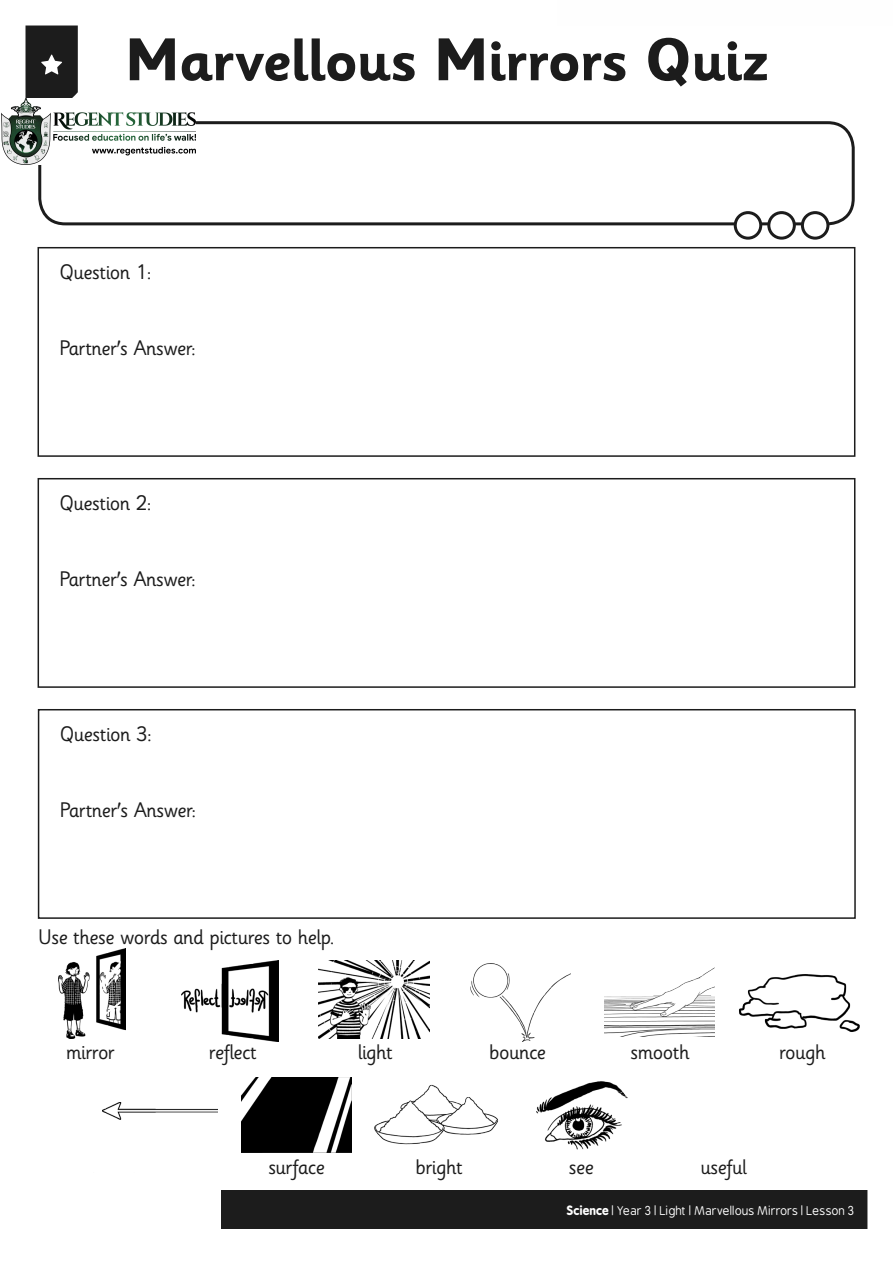
<style>
.page{position:relative;width:893px;height:1263px;background:#fff}
.page>*{position:absolute;margin:0;border:0;box-sizing:border-box;transform-origin:0 0}
.t1{font:700 60px "Sassoon Infant Rg";letter-spacing:-.025em;color:#1c1c1c}
.t2{font:21px "Sassoon Infant Rg";letter-spacing:-.025em;color:#1c1c1c}
.Footer_Text{font:12px "B Preplay";color:#fff}
.s1{font-weight:700}
</style>
<div class="page">
<div style="left:221px;top:1190px;width:646px;height:38px;background:#1c1c1c"></div>
<svg style="left:26px;top:26px;width:52px;height:72px;background:#292929"></svg>
<img style="left:241px;top:1078px;width:110px;height:74px">
<img style="left:374px;top:1084px;width:125px;height:61px">
<img style="left:536px;top:1081px;width:92px;height:69px">
<img style="left:102px;top:1103px;width:115px;height:16px">
<img style="left:739px;top:974px;width:121px;height:58px">
<img style="left:58px;top:948px;width:67px;height:90px">
<img style="left:319px;top:961px;width:110px;height:78px">
<img style="left:605px;top:968px;width:109px;height:69px">
<img style="left:471px;top:963px;width:99px;height:79px">
<img style="left:181px;top:960px;width:97px;height:82px">
<div style="left:38px;top:121px;width:817px;height:104px;border:3px solid #1c1c1c;border-radius:26px"></div>
<div style="left:735px;top:213px;width:26px;height:25px;background:#fff;border-radius:50%"></div>
<div style="left:734px;top:211px;width:28px;height:29px;border:3px solid #1c1c1c;border-radius:50%"></div>
<div style="left:769px;top:213px;width:25px;height:25px;background:#fff;border-radius:50%"></div>
<div style="left:767px;top:211px;width:29px;height:29px;border:3px solid #1c1c1c;border-radius:50%"></div>
<div style="left:802px;top:213px;width:26px;height:25px;background:#fff;border-radius:50%"></div>
<div style="left:801px;top:211px;width:28px;height:29px;border:3px solid #1c1c1c;border-radius:50%"></div>
<div style="left:38px;top:247px;width:817px;height:210px;border:2px solid #1c1c1c"></div>
<div style="left:38px;top:478px;width:817px;height:210px;border:2px solid #1c1c1c"></div>
<div style="left:38px;top:709px;width:818px;height:210px;border:2px solid #1c1c1c"></div>
<img style="left:1px;top:98px;width:194px;height:67px">
<p class="t1" style="left:124px;top:26px;width:646px">Marvellous Mirrors Quiz</p>
<p class="t2" style="left:60px;top:261px;width:94px">Question 1:</p>
<p class="t2" style="left:60px;top:336px;width:138px">Partner's Answer:</p>
<p class="t2" style="left:60px;top:492px;width:94px">Question 2:</p>
<p class="t2" style="left:60px;top:567px;width:138px">Partner's Answer:</p>
<p class="t2" style="left:60px;top:723px;width:94px">Question 3:</p>
<p class="t2" style="left:60px;top:798px;width:138px">Partner's Answer:</p>
<p class="t2" style="left:38px;top:925px;width:298px">Use these words and pictures to help.</p>
<p class="t2" style="left:66px;top:1040px;width:51px">mirror</p>
<p class="t2" style="left:209px;top:1040px;width:50px">reflect</p>
<p class="t2" style="left:358px;top:1040px;width:37px">light</p>
<p class="t2" style="left:489px;top:1040px;width:59px">bounce</p>
<p class="t2" style="left:630px;top:1040px;width:60px">smooth</p>
<p class="t2" style="left:779px;top:1040px;width:48px">rough</p>
<p class="t2" style="left:268px;top:1155px;width:58px">surface</p>
<p class="t2" style="left:415px;top:1155px;width:49px">bright</p>
<p class="t2" style="left:569px;top:1155px;width:27px">see</p>
<p class="t2" style="left:701px;top:1155px;width:48px">useful</p>
<p class="Footer_Text" style="left:567px;top:1204px;width:289px"><span class="s1">Science</span> | Year 3 | Light | Marvellous Mirrors | Lesson 3</p>
</div>
